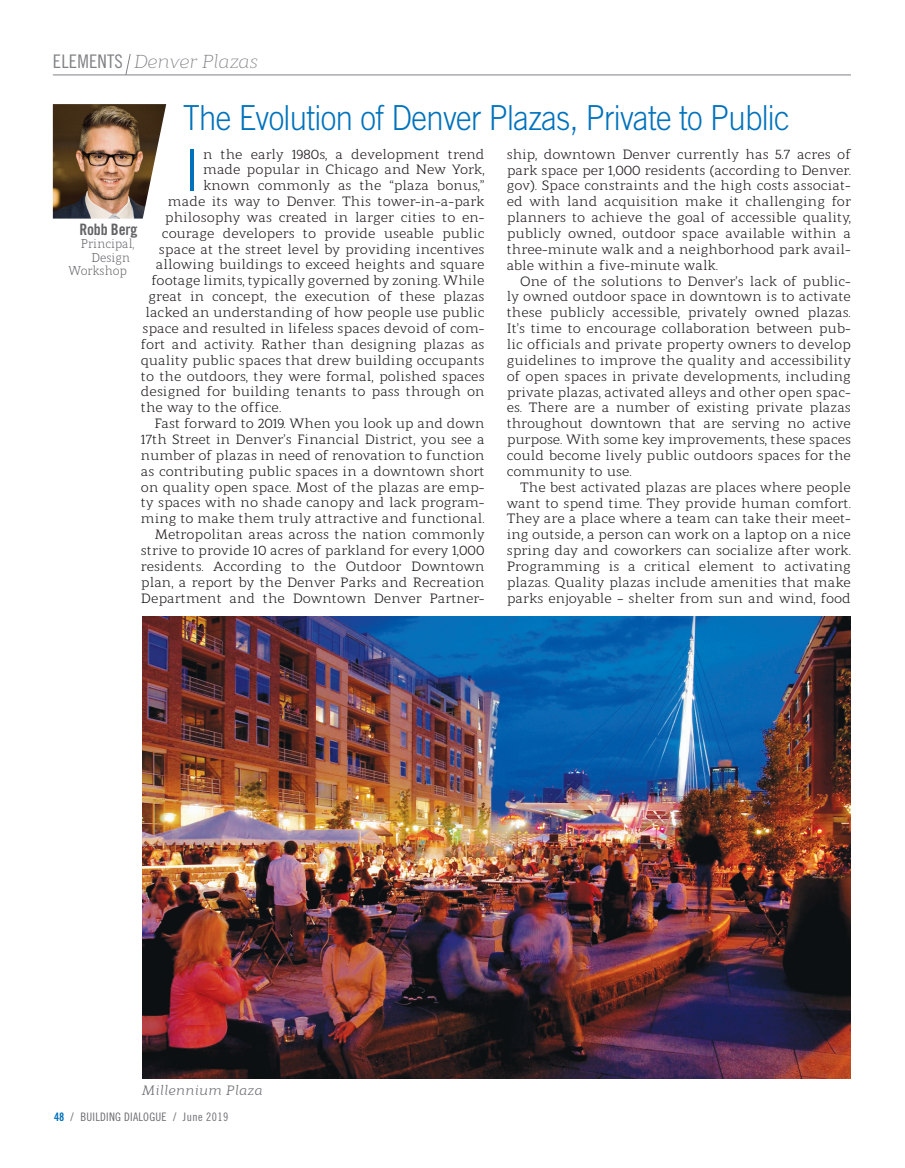
<style>
.page{position:relative;width:905px;height:1168px;background:#fff}
.page>*{position:absolute;margin:0;border:0;box-sizing:border-box;transform-origin:0 0}
.Body_Text{font:300 57.15px "Trade Gothic LT Std";color:#0072bc;scale:.88 1}
.Paragraph_Style_1_co{font:300 34.5px "Trade Gothic LT Std";letter-spacing:-.02em;color:#0072bc;scale:.9 1}
.Body_Text_1st_PARAGR{font:italic 300 18.75px "Modum";letter-spacing:-.03em;color:#808285}
.t1{font:15.75px "Trade Gothic LT Std Bd Cn 20";letter-spacing:-.01em;color:#636366}
.Body_Text-2{font:13.5px/15.9px "Modum";color:#231f20;text-align:justify}
.Body_Text_1st_PARAGR-2{font:italic 13.5px "Modum";letter-spacing:-.005em;color:#6c6d70}
.t2{font:12.75px "Modum";color:#6c6d70;scale:.9 1}
.t3{font:11.7px "Trade Gothic LT Std Cn 18";letter-spacing:.02em;color:#6c6d70}
.s1{font-family:"Trade Gothic LT Std Cn 18";font-weight:400;font-style:normal}
.s2{font-family:"Trade Gothic LT Std Bd Cn 20";color:#0072bc}
</style>
<div class="page">
<hr style="left:53px;top:75px;width:798px;height:1px;background:#808285">
<svg style="left:125px;top:54px;width:6px;height:22px"></svg>
<img style="left:53px;top:104px;width:113px;height:115px">
<img style="left:142px;top:616px;width:708px;height:462px">
<p class="Body_Text_1st_PARAGR" style="left:53px;top:47px;width:206px"><span class="s1">ELEMENTS</span> Denver Plazas</p>
<p class="Paragraph_Style_1_co" style="left:183px;top:98px;width:676px">The Evolution of Denver Plazas, Private to Public</p>
<p class="Body_Text" style="left:185px;top:136px;width:17px">I</p>
<p class="Body_Text-2" style="left:203px;top:145px;width:283px">n the early 1980s, a development trend</p>
<p class="Body_Text-2" style="left:506px;top:145px;width:346px">ship, downtown Denver currently has 5.7 acres of park space per 1,000 residents (according to Denver. gov). Space constraints and the high costs associat&shy;ed with land acquisition make it challenging for planners to achieve the goal of accessible quality, publicly owned, outdoor space available within a three-minute walk and a neighborhood park avail&shy;able within a five-minute walk.</p>
<p class="Body_Text-2" style="left:506px;top:272px;width:346px;text-indent:14px">One of the solutions to Denver’s lack of public&shy;ly owned outdoor space in downtown is to activate these publicly accessible, privately owned plazas.<br>It’s time to encourage collaboration between pub&shy;lic officials and private property owners to develop guidelines to improve the quality and accessibility of open spaces in private developments, including private plazas, activated alleys and other open spac&shy;es. There are a number of existing private plazas throughout downtown that are serving no active purpose. With some key improvements, these spaces could become lively public outdoors spaces for the community to use.</p>
<p class="Body_Text-2" style="left:506px;top:478px;width:346px;text-indent:14px">The best activated plazas are places where people want to spend time. They provide human comfort.<br>They are a place where a team can take their meet&shy;ing outside, a person can work on a laptop on a nice spring day and coworkers can socialize after work.<br>Programming is a critical element to activating plazas. Quality plazas include amenities that make parks enjoyable – shelter from sun and wind, food</p>
<p class="Body_Text-2" style="left:203px;top:160px;width:283px">made popular in Chicago and New York,</p>
<p class="Body_Text-2" style="left:203px;top:176px;width:283px">known commonly as the “plaza bonus,”</p>
<p class="Body_Text-2" style="left:168px;top:192px;width:318px">made its way to Denver. This tower-in-a-park</p>
<p class="Body_Text-2" style="left:165px;top:208px;width:321px">philosophy was created in larger cities to en-</p>
<p class="Body_Text-2" style="left:162px;top:224px;width:324px">courage developers to provide useable public</p>
<p class="Body_Text-2" style="left:159px;top:240px;width:327px">space at the street level by providing incentives</p>
<p class="Body_Text-2" style="left:156px;top:255px;width:330px">allowing buildings to exceed heights and square</p>
<p class="Body_Text-2" style="left:151px;top:271px;width:334px">footage limits, typically governed by zoning. While</p>
<p class="Body_Text-2" style="left:148px;top:287px;width:337px">great in concept, the execution of these plazas</p>
<p class="Body_Text-2" style="left:145px;top:303px;width:341px">lacked an understanding of how people use public</p>
<p class="Body_Text-2" style="left:142px;top:319px;width:344px">space and resulted in lifeless spaces devoid of com-</p>
<p class="Body_Text-2" style="left:141px;top:335px;width:345px">fort and activity. Rather than designing plazas as</p>
<p class="Body_Text-2" style="left:141px;top:351px;width:345px">quality public spaces that drew building occupants</p>
<p class="Body_Text-2" style="left:141px;top:367px;width:345px">to the outdoors, they were formal, polished spaces</p>
<p class="Body_Text-2" style="left:141px;top:382px;width:345px">designed for building tenants to pass through on</p>
<p class="Body_Text-2" style="left:141px;top:398px;width:142px">the way to the office.</p>
<p class="Body_Text-2" style="left:141px;top:414px;width:345px;text-indent:14px">Fast forward to 2019. When you look up and down 17th Street in Denver’s Financial District, you see a number of plazas in need of renovation to function as contributing public spaces in a downtown short on quality open space. Most of the plazas are emp&shy;ty spaces with no shade canopy and lack program&shy;ming to make them truly attractive and functional.</p>
<p class="Body_Text-2" style="left:141px;top:525px;width:345px;text-indent:14px">Metropolitan areas across the nation commonly strive to provide 10 acres of parkland for every 1,000 residents. According to the Outdoor Downtown plan, a report by the Denver Parks and Recreation Department and the Downtown Denver Partner-</p>
<p class="t1" style="left:79px;top:220px;width:60px">Robb Berg</p>
<p class="t2" style="left:81px;top:234px;width:61px">Principal,</p>
<p class="t2" style="left:91px;top:248px;width:44px">Design</p>
<p class="t2" style="left:69px;top:261px;width:66px">Workshop</p>
<p class="Body_Text_1st_PARAGR-2" style="left:141px;top:1080px;width:123px">Millennium Plaza</p>
<p class="t3" style="left:54px;top:1110px;width:176px"><span class="s2">48</span> / BUILDING DIALOGUE / June 2019</p>
</div>
